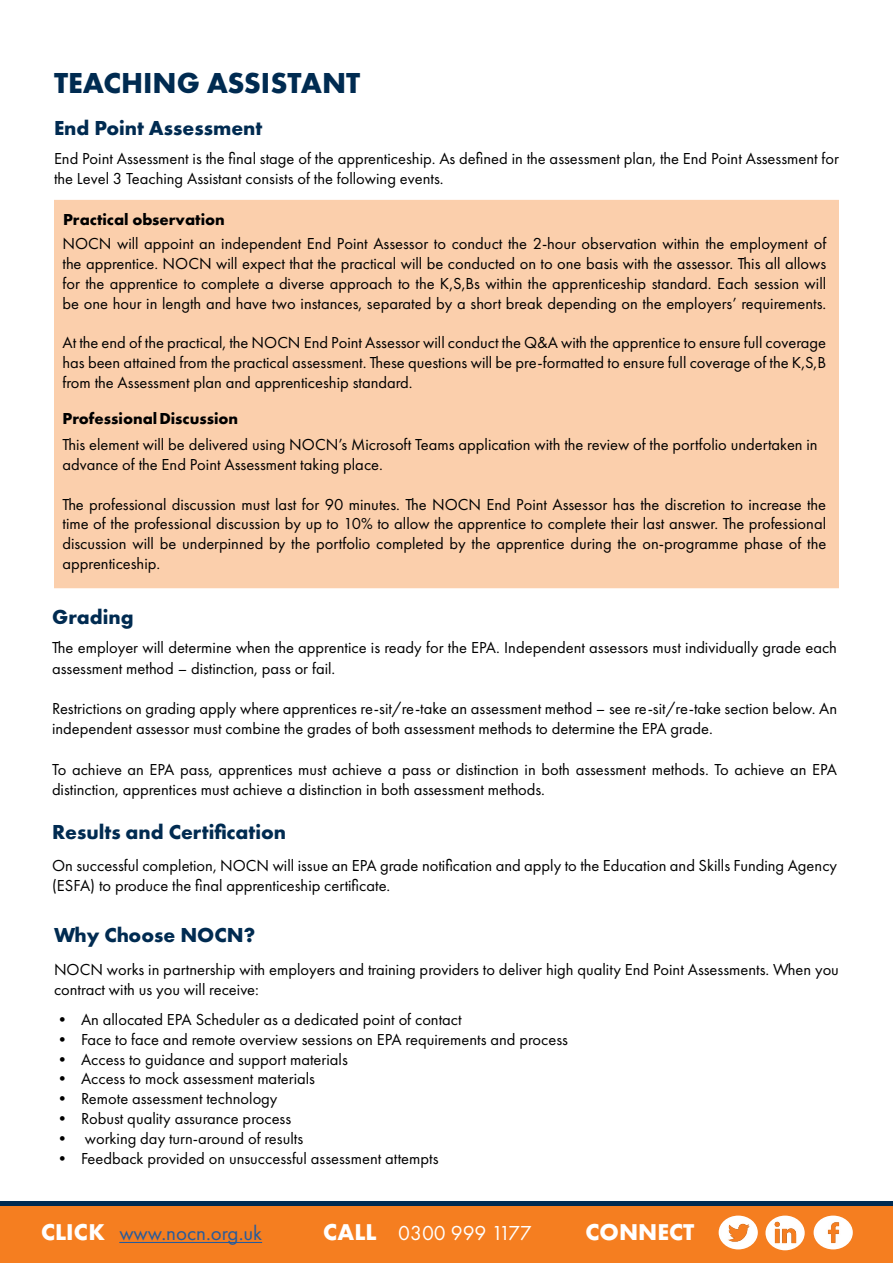
<style>
.page{position:relative;width:893px;height:1263px;background:#fff}
.page>*{position:absolute;margin:0;border:0;box-sizing:border-box;transform-origin:0 0}
.t1{font:700 30px "Futura PT";color:#002b51}
.t2{font:700 21px "Futura PT";color:#002b51}
.t3{font:21px "Futura PT";color:#275b9b}
.t4{font:21px "Futura PT";color:#fff}
.t5{font:700 21px "Futura";color:#fff}
.t6{font:16.5px/19.8px "Futura PT";color:#000}
.t7{font:700 16.5px "Futura PT";color:#000}
.s1{font-family:"Futura";font-weight:700;color:#fff}
.s2{font-family:"Futura";font-weight:700}
</style>
<div class="page">
<div style="left:54px;top:200px;width:785px;height:388px;background:#fbcfac"></div>
<div style="left:0;top:1206px;width:893px;height:57px;background:#f57e20"></div>
<div style="left:0;top:1201px;width:893px;height:5px;background:#002b51"></div>
<hr style="left:119px;top:1242px;width:143px;height:1px;background:#275b9b">
<img style="left:719px;top:1218px;width:38px;height:31px">
<div style="left:719px;top:1215px;width:39px;height:34px;border:2px solid #fff;border-radius:50%"></div>
<img style="left:766px;top:1218px;width:38px;height:31px">
<div style="left:765px;top:1215px;width:40px;height:35px;border:2px solid #fff;border-radius:50%"></div>
<img style="left:814px;top:1218px;width:38px;height:31px">
<div style="left:814px;top:1215px;width:39px;height:34px;border:2px solid #fff;border-radius:50%"></div>
<h1 class="t1" style="left:54px;top:63px;width:308px">TEACHING ASSISTANT</h1>
<p class="t2" style="left:54px;top:114px;width:210px">End Point Assessment</p>
<p class="t6" style="left:54px;top:148px;width:786px">End Point Assessment is the final stage of the apprenticeship. As defined in the assessment plan, the End Point Assessment for the Level 3 Teaching Assistant consists of the following events.</p>
<p class="t7" style="left:63px;top:209px;width:163px">Practical observation</p>
<p class="t6" style="left:62px;top:234px;width:765px;text-align:justify">NOCN will appoint an independent End Point Assessor to conduct the 2-hour observation within the employment of the apprentice. NOCN will expect that the practical will be conducted on to one basis with the assessor. This all allows for the apprentice to complete a diverse approach to the K,S,Bs within the apprenticeship standard. Each session will be one hour in length and have two instances, separated by a short break depending on the employers’ requirements.</p>
<p class="t6" style="left:62px;top:333px;width:765px;text-align:justify">At the end of the practical, the NOCN End Point Assessor will conduct the Q&amp;A with the apprentice to ensure full coverage has been attained from the practical assessment. These questions will be pre-formatted to ensure full coverage of the K,S,B from the Assessment plan and apprenticeship standard.</p>
<p class="t7" style="left:62px;top:408px;width:177px">Professional Discussion</p>
<p class="t6" style="left:62px;top:435px;width:757px">This element will be delivered using NOCN’s Microsoft Teams application with the review of the portfolio undertaken in advance of the End Point Assessment taking place.</p>
<p class="t6" style="left:62px;top:494px;width:765px;text-align:justify">The professional discussion must last for 90 minutes. The NOCN End Point Assessor has the discretion to increase the time of the professional discussion by up to 10% to allow the apprentice to complete their last answer. The professional discussion will be underpinned by the portfolio completed by the apprentice during the on-programme phase of the apprenticeship.</p>
<p class="t2" style="left:52px;top:603px;width:83px">Grading</p>
<p class="t6" style="left:52px;top:637px;width:786px;line-height:20.2px">The employer will determine when the apprentice is ready for the EPA. Independent assessors must individually grade each assessment method – distinction, pass or fail.</p>
<p class="t6" style="left:52px;top:698px;width:786px;line-height:20.2px">Restrictions on grading apply where apprentices re-sit/re-take an assessment method – see re-sit/re-take section below. An independent assessor must combine the grades of both assessment methods to determine the EPA grade.</p>
<p class="t6" style="left:52px;top:759px;width:786px;line-height:20.2px">To achieve an EPA pass, apprentices must achieve a pass or distinction in both assessment methods. To achieve an EPA distinction, apprentices must achieve a distinction in both assessment methods.</p>
<p class="t2" style="left:52px;top:818px;width:236px">Results and Certification</p>
<p class="t6" style="left:52px;top:856px;width:786px">On successful completion, NOCN will issue an EPA grade notification and apply to the Education and Skills Funding Agency (ESFA) to produce the final apprenticeship certificate.</p>
<p class="t2" style="left:54px;top:921px;width:203px">Why Choose NOCN?</p>
<p class="t6" style="left:54px;top:959px;width:786px">NOCN works in partnership with employers and training providers to deliver high quality End Point Assessments. When you contract with us you will receive:</p>
<p class="t6" style="left:54px;top:1009px;width:409px">• An allocated EPA Scheduler as a dedicated point of contact</p>
<p class="t6" style="left:54px;top:1029px;width:515px">• Face to face and remote overview sessions on EPA requirements and process</p>
<p class="t6" style="left:54px;top:1049px;width:295px">• Access to guidance and support materials</p>
<p class="t6" style="left:54px;top:1069px;width:263px">• Access to mock assessment materials</p>
<p class="t6" style="left:54px;top:1089px;width:225px">• Remote assessment technology</p>
<p class="t6" style="left:54px;top:1108px;width:239px">• Robust quality assurance process</p>
<p class="t6" style="left:54px;top:1128px;width:251px">• working day turn-around of results</p>
<p class="t6" style="left:54px;top:1148px;width:386px">• Feedback provided on unsuccessful assessment attempts</p>
<p class="t3" style="left:41px;top:1221px;width:223px"><span class="s1">CLICK</span> www.nocn.org.uk</p>
<p class="t4" style="left:323px;top:1220px;width:210px"><span class="s2">CALL</span> 0300 999 1177</p>
<p class="t5" style="left:585px;top:1217px;width:111px">CONNECT</p>
</div>
